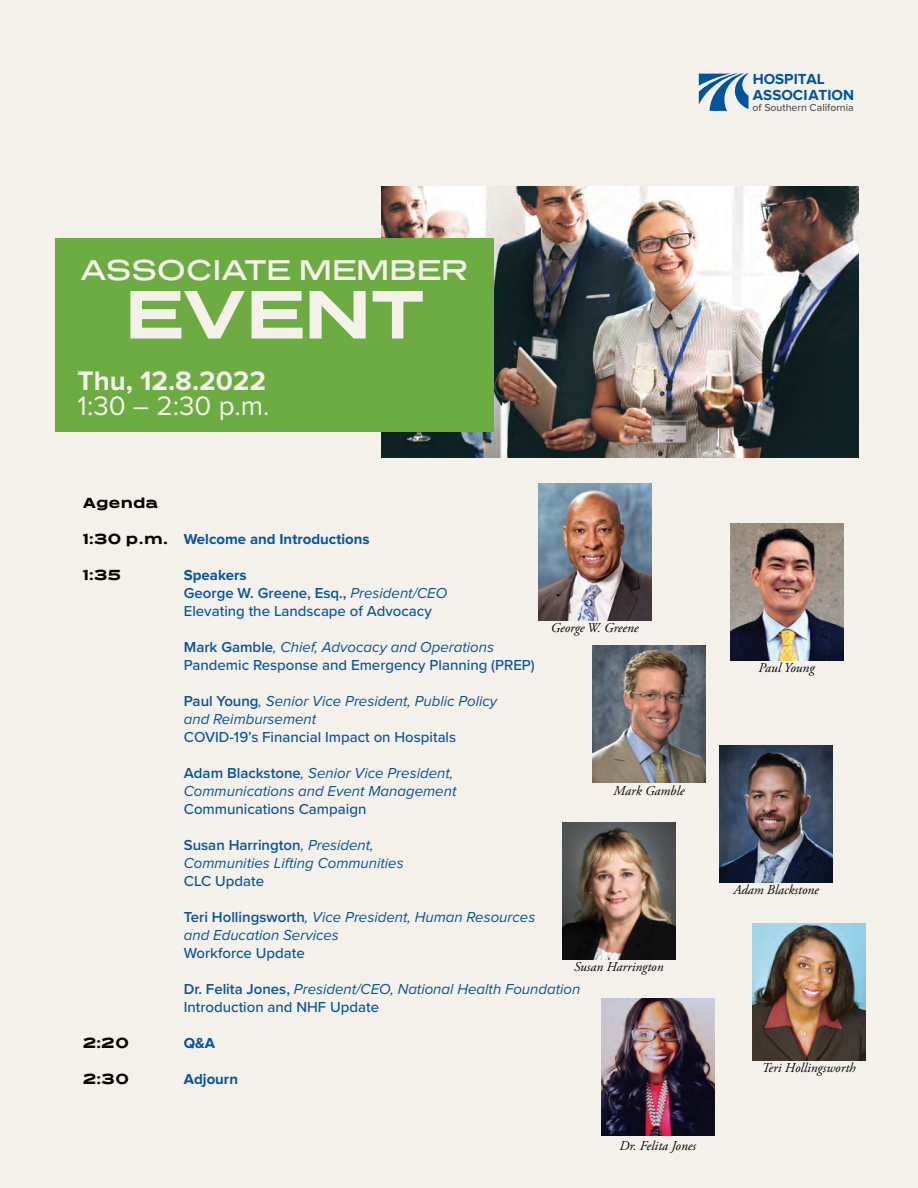
<style>
.page{position:relative;width:918px;height:1188px;background:#f4f1ea}
.page>*{position:absolute;margin:0;border:0;box-sizing:border-box;transform-origin:0 0}
.t1{font:700 70.35px "Presicav Rg";color:#f4f1ea}
.t2{font:29.4px "Presicav Rg";color:#f4f1ea}
.t3{font:700 27.75px "Proxima Nova";color:#f4f1ea}
.t4{font:27.75px "Proxima Nova";color:#f4f1ea}
.t5{font:700 15.15px/15.3px "Proxima Nova";color:#0153a0}
.t6{font:italic 15px/18px "Proxima Nova";color:#08549f}
.t7{font:500 15px/18px "Proxima Nova";color:#08549f}
.t8{font:700 15px "Proxima Nova";color:#08549f}
.t9{font:15px "Presicav Hv";color:#040503}
.t10{font:italic 13.5px "Adobe Garamond Pro";color:#040503}
.t11{font:500 10.5px "Proxima Nova";color:#545456}
.s1{font-weight:700}
.s2{font-weight:600}
.s3{font-weight:400;font-style:italic}
.s4{font-weight:600;font-style:normal}
.s5{font-weight:500;font-style:normal}
</style>
<div class="page">
<img style="left:382px;top:186px;width:476px;height:271px">
<div style="left:55px;top:238px;width:438px;height:193px;background:#6cac43"></div>
<svg style="left:699px;top:73px;width:50px;height:38px"></svg>
<img style="left:538px;top:483px;width:114px;height:137px">
<img style="left:730px;top:523px;width:114px;height:137px">
<img style="left:592px;top:646px;width:114px;height:137px">
<img style="left:719px;top:745px;width:114px;height:137px">
<img style="left:562px;top:822px;width:113px;height:137px">
<img style="left:601px;top:999px;width:114px;height:137px">
<img style="left:752px;top:923px;width:113px;height:137px">
<p class="t5" style="left:753px;top:72px;width:103px">HOSPITAL<br>ASSOCIATION</p>
<p class="t11" style="left:753px;top:100px;width:103px">of Southern California</p>
<h2 class="t2" style="left:81px;top:251px;width:389px">ASSOCIATE MEMBER</h2>
<h1 class="t1" style="left:125px;top:270px;width:301px">EVENT</h1>
<h3 class="t3" style="left:78px;top:365px;width:190px">Thu, 12.8.2022</h3>
<h3 class="t4" style="left:78px;top:390px;width:193px">1:30 – 2:30 p.m.</h3>
<p class="t9" style="left:83px;top:494px;width:77px">Agenda</p>
<p class="t9" style="left:83px;top:530px;width:87px">1:30 p.m.</p>
<p class="t9" style="left:83px;top:566px;width:40px">1:35</p>
<p class="t9" style="left:83px;top:1034px;width:48px">2:20</p>
<p class="t9" style="left:83px;top:1070px;width:48px">2:30</p>
<p class="t8" style="left:184px;top:531px;width:187px">Welcome and Introductions</p>
<p class="t7" style="left:184px;top:566px;width:265px"><span class="s1">Speakers<br></span><span class="s2">George W. Greene, Esq.,</span> <span class="s3">President/CEO<br></span>Elevating the Landscape of Advocacy</p>
<p class="t7" style="left:184px;top:638px;width:353px"><span class="s2">Mark Gamble</span><span class="s3">, Chief, Advocacy and Operations<br></span>Pandemic Response and Emergency Planning (PREP)</p>
<p class="t6" style="left:184px;top:693px;width:315px"><span class="s4">Paul Young</span>, Senior Vice President, Public Policy and Reimbursement</p>
<p class="t7" style="left:184px;top:728px;width:274px">COVID-19’s Financial Impact on Hospitals</p>
<p class="t6" style="left:184px;top:765px;width:274px"><span class="s4">Adam Blackstone</span>, Senior Vice President,<br>Communications and Event Management</p>
<p class="t7" style="left:184px;top:800px;width:184px">Communications Campaign</p>
<p class="t6" style="left:184px;top:837px;width:221px"><span class="s4">Susan Harrington</span>, President,<br>Communities Lifting Communities</p>
<p class="t7" style="left:184px;top:872px;width:82px">CLC Update</p>
<p class="t6" style="left:184px;top:909px;width:353px"><span class="s4">Teri Hollingsworth</span>, Vice President, Human Resources and Education Services</p>
<p class="t7" style="left:184px;top:944px;width:122px">Workforce Update</p>
<p class="t6" style="left:184px;top:981px;width:398px"><span class="s4">Dr. Felita Jones,</span> President/CEO, National Health Foundation<br><span class="s5">Introduction and NHF Update</span></p>
<p class="t8" style="left:184px;top:1035px;width:33px">Q&amp;A</p>
<p class="t8" style="left:184px;top:1071px;width:56px">Adjourn</p>
<p class="t10" style="left:551px;top:620px;width:89px">George W. Greene</p>
<p class="t10" style="left:614px;top:782px;width:72px">Mark Gamble</p>
<p class="t10" style="left:574px;top:958px;width:91px">Susan Harrington</p>
<p class="t10" style="left:619px;top:1138px;width:78px">Dr. Felita Jones</p>
<p class="t10" style="left:758px;top:660px;width:58px">Paul Young</p>
<p class="t10" style="left:733px;top:882px;width:87px">Adam Blackstone</p>
<p class="t10" style="left:762px;top:1060px;width:95px">Teri Hollingsworth</p>
</div>
